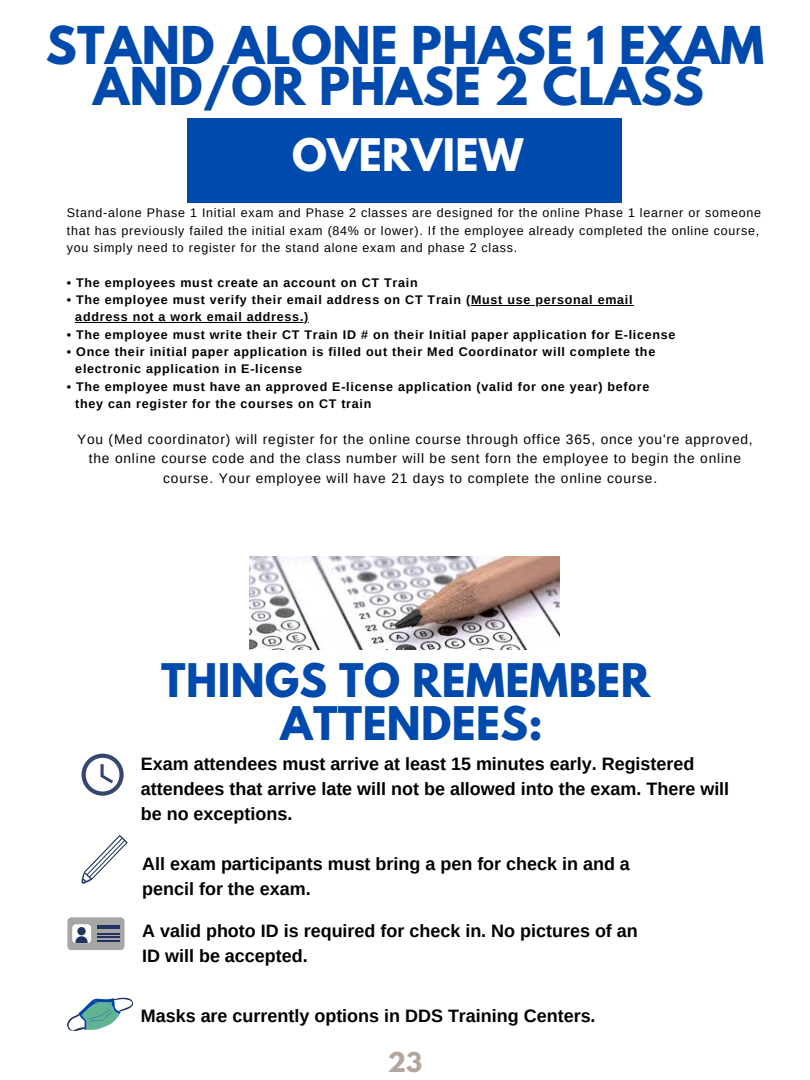
<style>
.page{position:relative;width:810px;height:1080px;background:#fff}
.page>*{position:absolute;margin:0;border:0;box-sizing:border-box;transform-origin:0 0}
.t1{font:700 46.19px/41.4px "League Spartan";letter-spacing:.01em;color:#004aad;text-align:center}
.t2{font:700 41.06px/43.3px "League Spartan";letter-spacing:.01em;color:#004aad;text-align:center}
.t3{font:700 39.75px "League Spartan";letter-spacing:.01em;color:#fff}
.t4{font:700 24.25px "League Spartan";color:#b4a69f}
.t5{font:700 17.94px/25px "Arimo";color:#000}
.t6{font:13.75px "Arimo";letter-spacing:.06em;color:#000}
.t7{font:700 12.5px "Arimo";letter-spacing:.06em;color:#000}
.t8{font:12.5px/17.4px "Arimo";letter-spacing:.06em;color:#000}
</style>
<div class="page">
<div style="left:187px;top:119px;width:435px;height:83px;background:#004aad"></div>
<hr style="left:471px;top:305px;width:162px;height:1px;background:#000">
<hr style="left:75px;top:322px;width:234px;height:1px;background:#000">
<img style="left:250px;top:556px;width:310px;height:94px">
<svg style="left:82px;top:754px;width:42px;height:42px"></svg>
<svg style="left:81px;top:835px;width:47px;height:49px"></svg>
<div style="left:67px;top:917px;width:58px;height:33px;background:#a6a6a6;border-radius:4px"></div>
<hr style="left:98px;top:925px;width:22px;height:4px;background:#20335f">
<hr style="left:98px;top:933px;width:22px;height:2px;background:#20335f">
<hr style="left:98px;top:936px;width:22px;height:2px;background:#20335f">
<hr style="left:98px;top:940px;width:22px;height:2px;background:#20335f">
<div style="left:72px;top:924px;width:19px;height:19px;background:#fff;border-radius:4px"></div>
<div style="left:77px;top:927px;width:9px;height:8px;background:#20335f;border-radius:50%"></div>
<svg style="left:75px;top:936px;width:13px;height:7px"></svg>
<svg style="left:67px;top:997px;width:67px;height:35px"></svg>
<p class="t1" style="left:46px;top:30px;width:720px">STAND ALONE PHASE 1 EXAM<br>AND/OR PHASE 2 CLASS</p>
<p class="t3" style="left:292px;top:135px;width:233px">OVERVIEW</p>
<p class="t8" style="left:67px;top:204px;width:696px">Stand-alone Phase 1 Initial exam and Phase 2 classes are designed for the online Phase 1 learner or someone that has previously failed the initial exam (84% or lower). If the employee already completed the online course, you simply need to register for the stand alone exam and phase 2 class.</p>
<p class="t7" style="left:67px;top:275px;width:352px">• The employees must create an account on CT Train</p>
<p class="t7" style="left:67px;top:293px;width:567px">• The employee must verify their email address on CT Train (Must use personal email</p>
<p class="t7" style="left:75px;top:310px;width:235px">address not a work email address.)</p>
<p class="t7" style="left:67px;top:327px;width:610px">• The employee must write their CT Train ID # on their Initial paper application for E-license</p>
<p class="t7" style="left:67px;top:345px;width:590px">• Once their initial paper application is filled out their Med Coordinator will complete the</p>
<p class="t7" style="left:75px;top:362px;width:228px">electronic application in E-license</p>
<p class="t7" style="left:67px;top:379px;width:584px">• The employee must have an approved E-license application (valid for one year) before</p>
<p class="t7" style="left:75px;top:397px;width:298px">they can register for the courses on CT train</p>
<p class="t6" style="left:77px;top:432px;width:677px">You (Med coordinator) will register for the online course through office 365, once you're approved,</p>
<p class="t6" style="left:89px;top:451px;width:654px">the online course code and the class number will be sent forn the employee to begin the online</p>
<p class="t6" style="left:163px;top:470px;width:496px">course. Your employee will have 21 days to complete the online course.</p>
<p class="t2" style="left:161px;top:664px;width:490px">THINGS TO REMEMBER<br>ATTENDEES:</p>
<p class="t5" style="left:141px;top:751px;width:590px">Exam attendees must arrive at least 15 minutes early. Registered attendees that arrive late will not be allowed into the exam. There will be no exceptions.</p>
<p class="t5" style="left:142px;top:851px;width:489px">All exam participants must bring a pen for check in and a pencil for the exam.</p>
<p class="t5" style="left:142px;top:919px;width:497px">A valid photo ID is required for check in. No pictures of an<br>ID will be accepted.</p>
<p class="t5" style="left:141px;top:1004px;width:456px">Masks are currently options in DDS Training Centers.</p>
<p class="t4" style="left:388px;top:1050px;width:36px">23</p>
</div>
